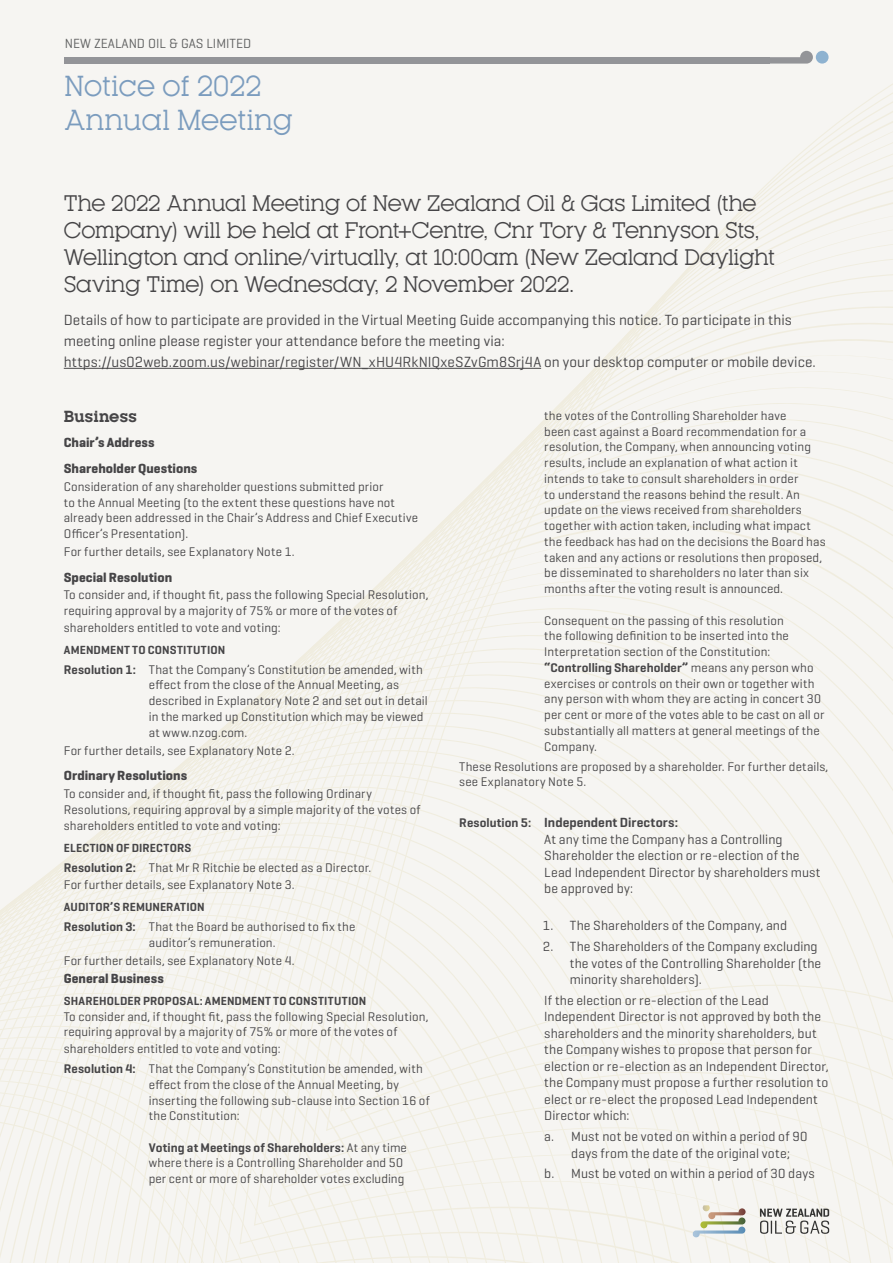
<style>
.page{position:relative;width:893px;height:1263px;background:#f6f5f2}
.page>*{position:absolute;margin:0;border:0;box-sizing:border-box;transform-origin:0 0}
.t1{font:27px/33.5px "Kettering 105 W00";color:#7b9cbe}
.t2{font:21px/27px "Kettering 105 W00";letter-spacing:-.015em;color:#464547}
.t3{font:15px/21px "Geogrotesque";color:#464547}
.t4{font:700 15px "Kettering 105 W00";letter-spacing:-.015em;color:#464547}
.t5{font:13.5px/16.5px "Geogrotesque";letter-spacing:.005em;color:#464547}
.t6{font:700 13.5px/25.7px "Geogrotesque";color:#464547}
.t7{font:13.5px "Geogrotesque";color:#5f6060}
.t8{font:12.75px/15.8px "Geogrotesque";letter-spacing:.01em;color:#464547}
.t9{font:600 12px "Geogrotesque";letter-spacing:.015em;color:#464547}
.s1{font-weight:600}
.s2{font-weight:600;font-size:12.75px}
</style>
<div class="page">
<svg style="left:309px;top:594px;width:584px;height:56px"></svg>
<svg style="left:22px;top:882px;width:853px;height:12px"></svg>
<svg style="left:7px;top:894px;width:873px;height:11px"></svg>
<svg style="left:0;top:905px;width:885px;height:11px"></svg>
<svg style="left:0;top:916px;width:889px;height:11px"></svg>
<svg style="left:0;top:927px;width:893px;height:11px"></svg>
<svg style="left:0;top:938px;width:875px;height:11px"></svg>
<svg style="left:0;top:949px;width:879px;height:11px"></svg>
<svg style="left:0;top:960px;width:883px;height:11px"></svg>
<svg style="left:0;top:971px;width:887px;height:11px"></svg>
<svg style="left:0;top:982px;width:891px;height:11px"></svg>
<svg style="left:0;top:993px;width:893px;height:11px"></svg>
<svg style="left:0;top:1004px;width:876px;height:11px"></svg>
<svg style="left:0;top:1015px;width:879px;height:11px"></svg>
<svg style="left:0;top:1026px;width:883px;height:10px"></svg>
<svg style="left:0;top:1036px;width:893px;height:227px"></svg>
<img style="left:708px;top:1208px;width:38px;height:11px">
<img style="left:700px;top:1217px;width:45px;height:9px">
<img style="left:693px;top:1226px;width:52px;height:11px">
<svg style="left:703px;top:1205px;width:7px;height:6px"></svg>
<svg style="left:760px;top:1208px;width:69px;height:26px"></svg>
<div style="left:816px;top:51px;width:12px;height:13px;background:#8eb2d0;border-radius:50%"></div>
<div style="left:800px;top:51px;width:13px;height:13px;background:#939498;border-radius:6px"></div>
<div style="left:64px;top:57px;width:706px;height:7px;background:#939498"></div>
<hr style="left:64px;top:368px;width:477px;height:1px;background:#464547">
<p class="t7" style="left:65px;top:35px;width:188px">NEW ZEALAND OIL &amp; GAS LIMITED</p>
<h1 class="t1" style="left:65px;top:69px;width:230px">Notice of 2022<br>Annual Meeting</h1>
<h2 class="t2" style="left:64px;top:190px;width:712px">The 2022 Annual Meeting of New Zealand Oil &amp; Gas Limited (the Company) will be held at Front+Centre, Cnr Tory &amp; Tennyson Sts, Wellington and online/virtually, at 10:00am (New Zealand Daylight Saving Time) on Wednesday, 2 November 2022.</h2>
<p class="t3" style="left:64px;top:309px;width:753px">Details of how to participate are provided in the Virtual Meeting Guide accompanying this notice. To participate in this meeting online please register your attendance before the meeting via: https://us02web.zoom.us/webinar/register/WN_xHU4RkNIQxeSZvGm8Srj4A on your desktop computer or mobile device.</p>
<p class="t4" style="left:64px;top:408px;width:75px">Business</p>
<p class="t6" style="left:64px;top:430px;width:135px">Chair’s Address<br>Shareholder Questions</p>
<p class="t8" style="left:64px;top:478px;width:356px">Consideration of any shareholder questions submitted prior<br>to the Annual Meeting (to the extent these questions have not already been addressed in the Chair’s Address and Chief Executive Officer’s Presentation).</p>
<p class="t8" style="left:64px;top:543px;width:232px">For further details, see Explanatory Note 1.</p>
<p class="t6" style="left:64px;top:564px;width:110px">Special Resolution</p>
<p class="t8" style="left:64px;top:587px;width:366px">To consider and, if thought fit, pass the following Special Resolution, requiring approval by a majority of 75% or more of the votes of shareholders entitled to vote and voting:</p>
<p class="t9" style="left:64px;top:642px;width:163px">AMENDMENT TO CONSTITUTION</p>
<p class="t8" style="left:149px;top:661px;width:280px;text-indent:-85px"><span class="s1">Resolution 1:</span> That the Company’s Constitution be amended, with effect from the close of the Annual Meeting, as described in Explanatory Note 2 and set out in detail in the marked up Constitution which may be viewed at www.nzog.com.</p>
<p class="t8" style="left:64px;top:742px;width:232px">For further details, see Explanatory Note 2.</p>
<p class="t6" style="left:64px;top:763px;width:125px">Ordinary Resolutions</p>
<p class="t8" style="left:64px;top:785px;width:358px">To consider and, if thought fit, pass the following Ordinary<br>Resolutions, requiring approval by a simple majority of the votes of shareholders entitled to vote and voting:</p>
<p class="t9" style="left:64px;top:840px;width:129px">ELECTION OF DIRECTORS</p>
<p class="t8" style="left:64px;top:858px;width:309px;line-height:17.9px"><span class="s1">Resolution 2:</span> That Mr R Ritchie be elected as a Director.<br>For further details, see Explanatory Note 3.</p>
<p class="t9" style="left:64px;top:900px;width:142px">AUDITOR’S REMUNERATION</p>
<p class="t8" style="left:64px;top:919px;width:293px;text-align:center"><span class="s1">Resolution 3:</span> That the Board be authorised to fix the auditor’s remuneration.</p>
<p class="t8" style="left:64px;top:952px;width:232px">For further details, see Explanatory Note 4.</p>
<p class="t6" style="left:64px;top:965px;width:102px">General Business</p>
<p class="t9" style="left:64px;top:993px;width:304px">SHAREHOLDER PROPOSAL: AMENDMENT TO CONSTITUTION</p>
<p class="t8" style="left:64px;top:1008px;width:366px">To consider and, if thought fit, pass the following Special Resolution, requiring approval by a majority of 75% or more of the votes of shareholders entitled to vote and voting:</p>
<p class="t8" style="left:149px;top:1060px;width:283px;text-indent:-85px"><span class="s1">Resolution 4:</span> That the Company’s Constitution be amended, with effect from the close of the Annual Meeting, by inserting the following sub-clause into Section 16 of the Constitution:</p>
<p class="t8" style="left:149px;top:1139px;width:260px"><span class="s1">Voting at Meetings of Shareholders:</span> At any time where there is a Controlling Shareholder and 50 per cent or more of shareholder votes excluding</p>
<p class="t8" style="left:544px;top:407px;width:283px">the votes of the Controlling Shareholder have<br>been cast against a Board recommendation for a resolution, the Company, when announcing voting results, include an explanation of what action it intends to take to consult shareholders in order<br>to understand the reasons behind the result. An update on the views received from shareholders together with action taken, including what impact the feedback has had on the decisions the Board has taken and any actions or resolutions then proposed, be disseminated to shareholders no later than six months after the voting result is announced.</p>
<p class="t8" style="left:544px;top:612px;width:282px">Consequent on the passing of this resolution<br>the following definition to be inserted into the Interpretation section of the Constitution: <span class="s1">“Controlling Shareholder”</span> means any person who exercises or controls on their own or together with any person with whom they are acting in concert 30 per cent or more of the votes able to be cast on all or substantially all matters at general meetings of the Company.</p>
<p class="t8" style="left:459px;top:758px;width:371px">These Resolutions are proposed by a shareholder. For further details, see Explanatory Note 5.</p>
<p class="t5" style="left:544px;top:814px;width:278px;text-indent:-85px"><span class="s2">Resolution 5:</span> <span class="s1">Independent Directors:<br></span>At any time the Company has a Controlling Shareholder the election or re-election of the Lead Independent Director by shareholders must be approved by:</p>
<p class="t5" style="left:543px;top:917px;width:246px">1. The Shareholders of the Company, and</p>
<p class="t5" style="left:570px;top:938px;width:253px;text-indent:-27px">2. The Shareholders of the Company excluding the votes of the Controlling Shareholder (the minority shareholders).</p>
<p class="t5" style="left:544px;top:992px;width:286px">If the election or re-election of the Lead Independent Director is not approved by both the shareholders and the minority shareholders, but the Company wishes to propose that person for election or re-election as an Independent Director, the Company must propose a further resolution to elect or re-elect the proposed Lead Independent Director which:</p>
<p class="t5" style="left:571px;top:1128px;width:238px;text-indent:-27px">a. Must not be voted on within a period of 90 days from the date of the original vote;</p>
<p class="t5" style="left:544px;top:1165px;width:272px">b. Must be voted on within a period of 30 days</p>
</div>
